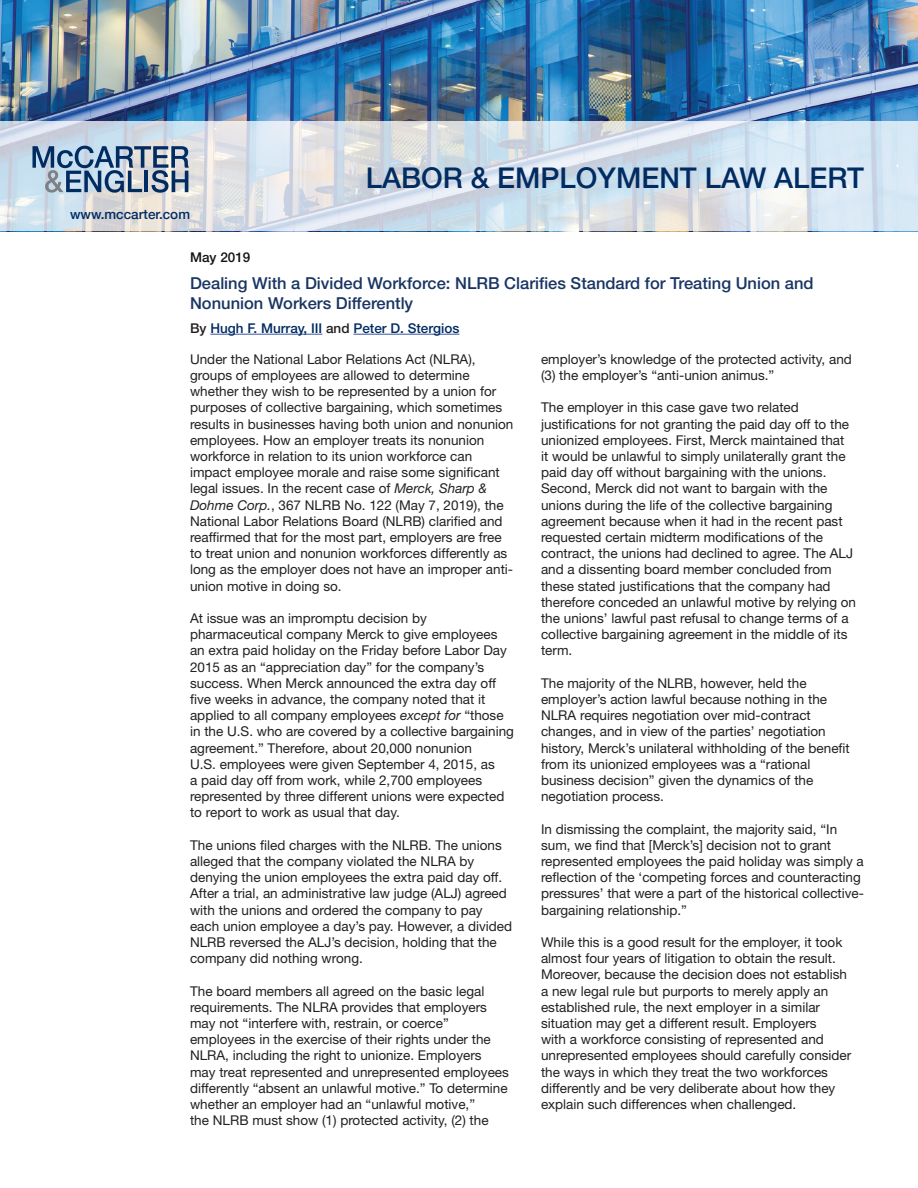
<style>
.page{position:relative;width:918px;height:1188px;background:#fff}
.page>*{position:absolute;margin:0;border:0;box-sizing:border-box;transform-origin:0 0}
.t1{font:500 28.5px "Helvetica Neue";color:#002c62}
.t2{font:500 16.5px/19.8px "Helvetica Neue LT Std";color:#193563}
.t3{font:13.5px/16.2px "Helvetica Neue LT Std";color:#231f20}
.t4{font:500 13.5px "Helvetica Neue LT Std";color:#002c62}
.t5{font:500 13.5px "Helvetica Neue";color:#002c62}
.t6{font:500 13.5px "Helvetica Neue LT Std";color:#141313}
.s1{color:#231f20}
.s2{font-style:italic}
</style>
<div class="page">
<hr style="left:210px;top:334px;width:112px;height:1px;background:#3853a3">
<hr style="left:353px;top:334px;width:106px;height:1px;background:#3853a3">
<img style="left:0;top:0;width:918px;height:122px">
<svg style="left:0;top:122px;width:918px;height:109px;background:#d7e0e9"></svg>
<svg style="left:32px;top:146px;width:157px;height:47px;background:#869cb4"></svg>
<p class="t5" style="left:70px;top:206px;width:122px">www.mccarter.com</p>
<h1 class="t1" style="left:366px;top:161px;width:500px">LABOR &amp; EMPLOYMENT LAW ALERT</h1>
<p class="t6" style="left:190px;top:249px;width:62px">May 2019</p>
<p class="t2" style="left:190px;top:273px;width:625px">Dealing With a Divided Workforce: NLRB Clarifies Standard for Treating Union and<br>Nonunion Workers Differently</p>
<p class="t4" style="left:190px;top:320px;width:271px"><span class="s1">By</span> Hugh F. Murray, III <span class="s1">and</span> Peter D. Stergios</p>
<p class="t3" style="left:190px;top:351px;width:325px">Under the National Labor Relations Act (NLRA), groups of employees are allowed to determine whether they wish to be represented by a union for purposes of collective bargaining, which sometimes results in businesses having both union and nonunion employees. How an employer treats its nonunion workforce in relation to its union workforce can impact employee morale and raise some significant legal issues. In the recent case of <span class="s2">Merck, Sharp &amp; Dohme Corp.</span>, 367 NLRB No. 122 (May 7, 2019), the National Labor Relations Board (NLRB) clarified and reaffirmed that for the most part, employers are free to treat union and nonunion workforces differently as long as the employer does not have an improper anti&shy;union motive in doing so.</p>
<p class="t3" style="left:190px;top:610px;width:325px">At issue was an impromptu decision by pharmaceutical company Merck to give employees an extra paid holiday on the Friday before Labor Day 2015 as an “appreciation day” for the company’s success. When Merck announced the extra day off five weeks in advance, the company noted that it applied to all company employees <span class="s2">except for</span> “those in the U.S. who are covered by a collective bargaining agreement.” Therefore, about 20,000 nonunion<br>U.S. employees were given September 4, 2015, as<br>a paid day off from work, while 2,700 employees represented by three different unions were expected to report to work as usual that day.</p>
<p class="t3" style="left:190px;top:837px;width:324px">The unions filed charges with the NLRB. The unions alleged that the company violated the NLRA by denying the union employees the extra paid day off.<br>After a trial, an administrative law judge (ALJ) agreed with the unions and ordered the company to pay each union employee a day’s pay. However, a divided NLRB reversed the ALJ’s decision, holding that the company did nothing wrong.</p>
<p class="t3" style="left:190px;top:983px;width:320px">The board members all agreed on the basic legal requirements. The NLRA provides that employers may not “interfere with, restrain, or coerce” employees in the exercise of their rights under the NLRA, including the right to unionize. Employers may treat represented and unrepresented employees differently “absent an unlawful motive.” To determine whether an employer had an “unlawful motive,”<br>the NLRB must show (1) protected activity, (2) the</p>
<p class="t3" style="left:541px;top:351px;width:312px">employer’s knowledge of the protected activity, and (3) the employer’s “anti-union animus.”</p>
<p class="t3" style="left:541px;top:399px;width:317px">The employer in this case gave two related justifications for not granting the paid day off to the unionized employees. First, Merck maintained that<br>it would be unlawful to simply unilaterally grant the paid day off without bargaining with the unions.<br>Second, Merck did not want to bargain with the unions during the life of the collective bargaining agreement because when it had in the recent past requested certain midterm modifications of the contract, the unions had declined to agree. The ALJ and a dissenting board member concluded from these stated justifications that the company had therefore conceded an unlawful motive by relying on the unions’ lawful past refusal to change terms of a collective bargaining agreement in the middle of its term.</p>
<p class="t3" style="left:541px;top:675px;width:310px">The majority of the NLRB, however, held the employer’s action lawful because nothing in the NLRA requires negotiation over mid-contract changes, and in view of the parties’ negotiation history, Merck’s unilateral withholding of the benefit from its unionized employees was a “rational business decision” given the dynamics of the negotiation process.</p>
<p class="t3" style="left:541px;top:821px;width:325px">In dismissing the complaint, the majority said, “In sum, we find that [Merck’s] decision not to grant represented employees the paid holiday was simply a reflection of the ‘competing forces and counteracting pressures’ that were a part of the historical collective&shy;bargaining relationship.”</p>
<p class="t3" style="left:541px;top:934px;width:312px">While this is a good result for the employer, it took almost four years of litigation to obtain the result.<br>Moreover, because the decision does not establish a new legal rule but purports to merely apply an established rule, the next employer in a similar situation may get a different result. Employers<br>with a workforce consisting of represented and unrepresented employees should carefully consider the ways in which they treat the two workforces differently and be very deliberate about how they explain such differences when challenged.</p>
</div>
